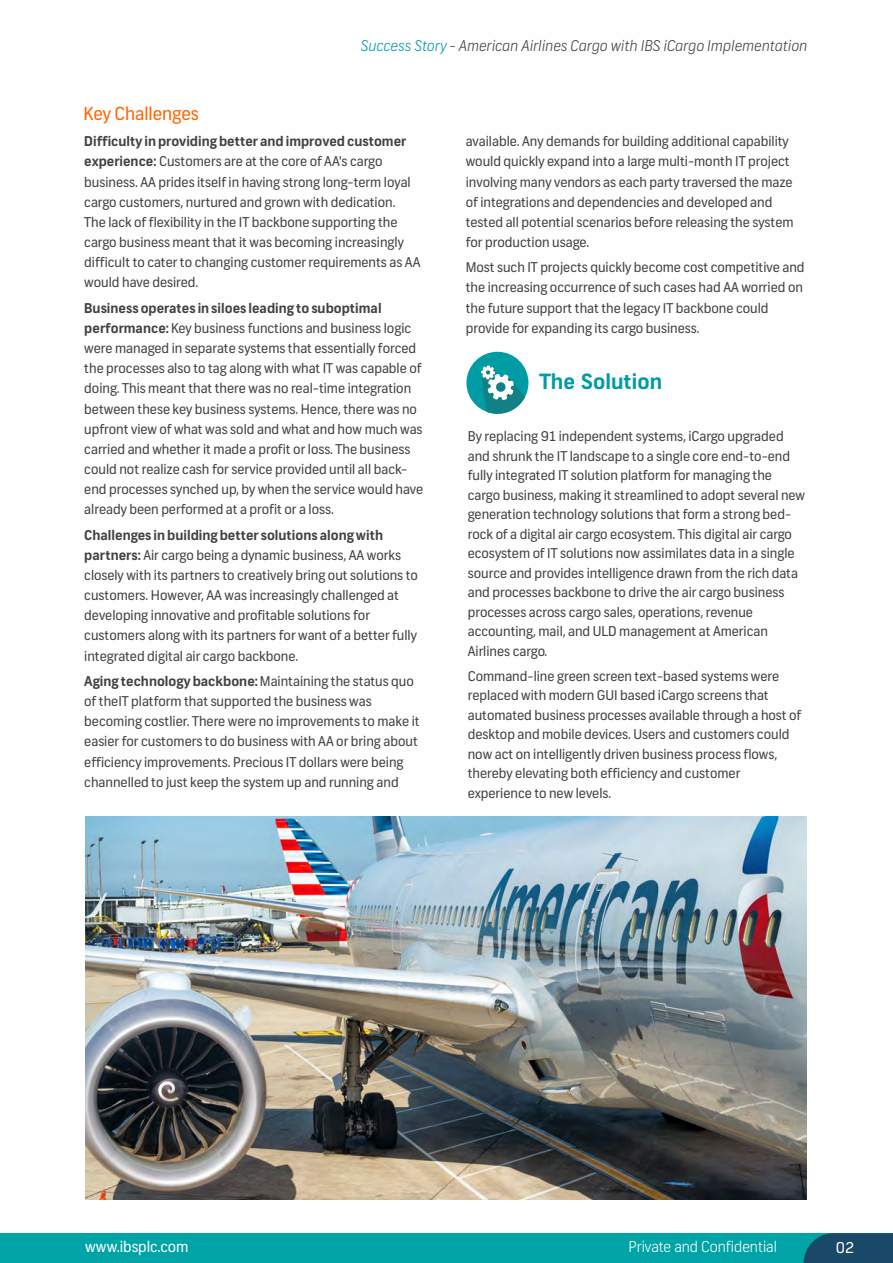
<style>
.page{position:relative;width:893px;height:1263px;background:#fff}
.page>*{position:absolute;margin:0;border:0;box-sizing:border-box;transform-origin:0 0}
.t1{font:700 21px "Frank";color:#009ca5}
.t2{font:18px "Frank";color:#f60}
.t3{font:italic 300 15px "Frank";color:#434242}
.t4{font:300 15px "Frank";color:#fefefe}
.t5{font:15px "Frank";color:#fefefe}
.t6{font:13.5px/20.1px "Frank";color:#434242}
.s1{color:#009ca5}
.s2{font-weight:700}
</style>
<div class="page">
<div style="left:466px;top:352px;width:62px;height:62px;background:#009ca5;border-radius:50%"></div>
<svg style="left:481px;top:365px;width:44px;height:49px"></svg>
<div style="left:0;top:1233px;width:893px;height:30px;background:#00a4a7"></div>
<svg style="left:804px;top:1233px;width:89px;height:30px;background:#174f6d"></svg>
<img style="left:85px;top:817px;width:722px;height:382px">
<h2 class="t2" style="left:84px;top:106px;width:117px">Key Challenges</h2>
<p class="t3" style="left:361px;top:39px;width:448px"><span class="s1">Success Story</span> - American Airlines Cargo with IBS iCargo Implementation</p>
<p class="t6" style="left:84px;top:133px;width:338px"><span class="s2">Difficulty in providing better and improved customer experience:</span> Customers are at the core of AA's cargo business. AA prides itself in having strong long-term loyal cargo customers, nurtured and grown with dedication.<br>The lack of flexibility in the IT backbone supporting the cargo business meant that it was becoming increasingly difficult to cater to changing customer requirements as AA would have desired.</p>
<p class="t6" style="left:84px;top:299px;width:340px"><span class="s2">Business operates in siloes leading to suboptimal performance:</span> Key business functions and business logic were managed in separate systems that essentially forced the processes also to tag along with what IT was capable of doing. This meant that there was no real-time integration between these key business systems. Hence, there was no upfront view of what was sold and what and how much was carried and whether it made a profit or loss. The business could not realize cash for service provided until all back&shy;end processes synched up, by when the service would have already been performed at a profit or a loss.</p>
<p class="t6" style="left:84px;top:526px;width:335px"><span class="s2">Challenges in building better solutions along with partners:</span> Air cargo being a dynamic business, AA works closely with its partners to creatively bring out solutions to customers. However, AA was increasingly challenged at developing innovative and profitable solutions for customers along with its partners for want of a better fully integrated digital air cargo backbone.</p>
<p class="t6" style="left:84px;top:672px;width:337px"><span class="s2">Aging technology backbone:</span> Maintaining the status quo of theIT platform that supported the business was becoming costlier. There were no improvements to make it easier for customers to do business with AA or bring about efficiency improvements. Precious IT dollars were being channelled to just keep the system up and running and</p>
<p class="t6" style="left:466px;top:133px;width:329px">available. Any demands for building additional capability would quickly expand into a large multi-month IT project involving many vendors as each party traversed the maze of integrations and dependencies and developed and tested all potential scenarios before releasing the system for production usage.</p>
<p class="t6" style="left:466px;top:259px;width:340px">Most such IT projects quickly become cost competitive and the increasing occurrence of such cases had AA worried on the future support that the legacy IT backbone could provide for expanding its cargo business.</p>
<h1 class="t1" style="left:539px;top:374px;width:124px">The Solution</h1>
<p class="t6" style="left:468px;top:428px;width:339px;line-height:19.5px">By replacing 91 independent systems, iCargo upgraded and shrunk the IT landscape to a single core end-to-end fully integrated IT solution platform for managing the cargo business, making it streamlined to adopt several new generation technology solutions that form a strong bed&shy;rock of a digital air cargo ecosystem. This digital air cargo ecosystem of IT solutions now assimilates data in a single source and provides intelligence drawn from the rich data and processes backbone to drive the air cargo business processes across cargo sales, operations, revenue accounting, mail, and ULD management at American Airlines cargo.</p>
<p class="t6" style="left:468px;top:668px;width:335px;line-height:19.5px">Command-line green screen text-based systems were replaced with modern GUI based iCargo screens that automated business processes available through a host of desktop and mobile devices. Users and customers could now act on intelligently driven business process flows, thereby elevating both efficiency and customer experience to new levels.</p>
<p class="t5" style="left:85px;top:1241px;width:105px">www.ibsplc.com</p>
<p class="t4" style="left:629px;top:1241px;width:150px">Private and Confidential</p>
<p class="t5" style="left:836px;top:1242px;width:20px">02</p>
</div>
